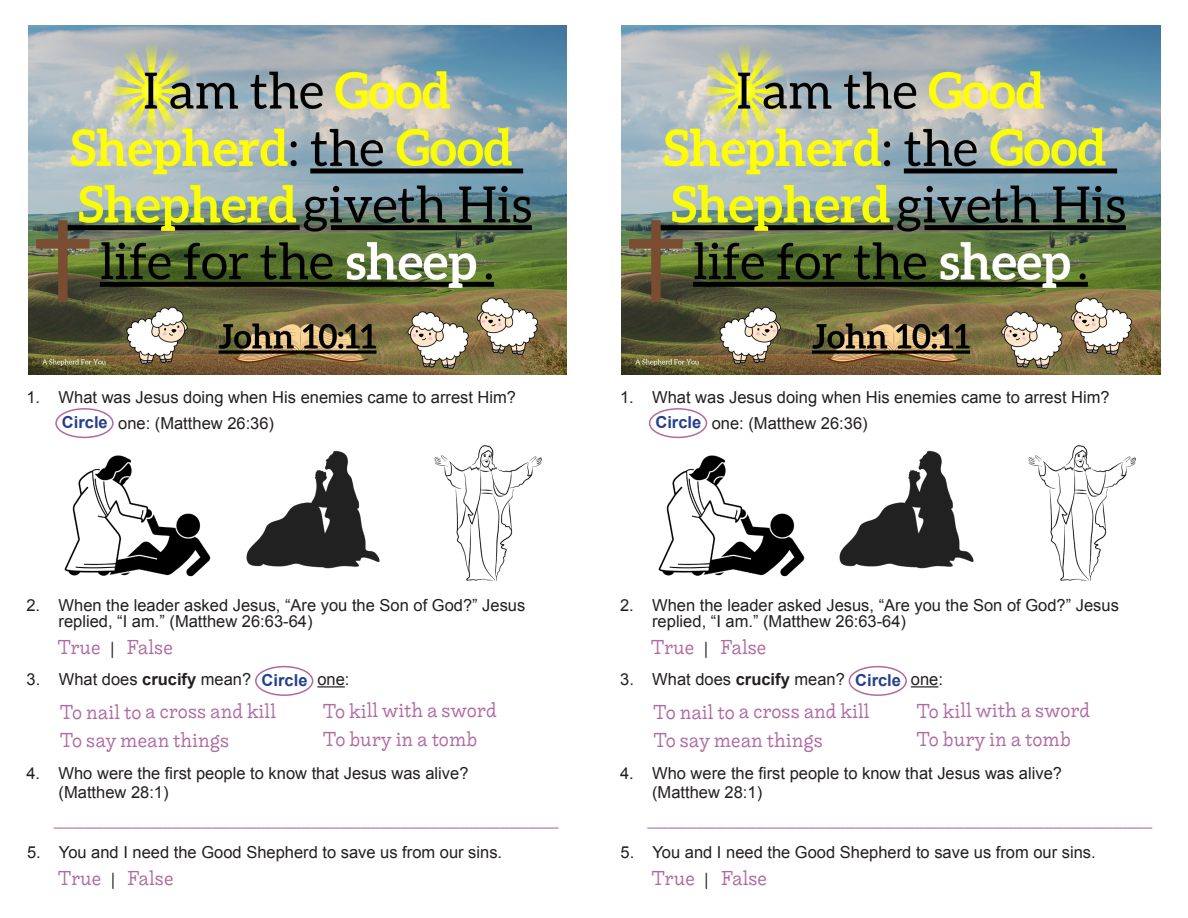
<style>
.page{position:relative;width:1188px;height:918px;background:#fff}
.page>*{position:absolute;margin:0;border:0;box-sizing:border-box;transform-origin:0 0}
.t1{font:19.5px "Liebe Ruth";letter-spacing:-.01em;color:#af6aa0}
.t2{font:16.5px/19.5px "Arial";color:#231f20}
.t3{font:16.5px "Andale Mono";color:#af6aa0}
.t4{font:700 16.5px "Arial";color:#253f8e}
.s1{font-size:16.5px;color:#231f20}
.s2{font-weight:700}
.s3{color:#fff}
</style>
<div class="page">
<div style="left:55px;top:408px;width:59px;height:30px;border:2px solid #af6aa0;border-radius:50%"></div>
<img style="left:64px;top:455px;width:147px;height:122px">
<img style="left:246px;top:450px;width:134px;height:119px">
<img style="left:434px;top:445px;width:108px;height:136px">
<img style="left:28px;top:26px;width:539px;height:348px">
<svg style="left:317px;top:686px;width:28px;height:1px"></svg>
<div style="left:255px;top:666px;width:58px;height:30px;border:2px solid #af6aa0;border-radius:50%"></div>
<div style="left:649px;top:408px;width:58px;height:30px;border:2px solid #af6aa0;border-radius:50%"></div>
<img style="left:658px;top:455px;width:147px;height:122px">
<img style="left:839px;top:450px;width:135px;height:119px">
<img style="left:1028px;top:445px;width:108px;height:136px">
<img style="left:622px;top:26px;width:538px;height:348px">
<svg style="left:911px;top:686px;width:27px;height:1px"></svg>
<div style="left:849px;top:666px;width:58px;height:30px;border:2px solid #af6aa0;border-radius:50%"></div>
<p class="t2" style="left:26px;top:388px;width:491px">1. What was Jesus doing when His enemies came to arrest Him?</p>
<p class="t2" style="left:118px;top:413px;width:157px">one: (Matthew 26:36)</p>
<p class="t4" style="left:62px;top:412px;width:47px">Circle</p>
<p class="t2" style="left:620px;top:388px;width:491px">1. What was Jesus doing when His enemies came to arrest Him?</p>
<p class="t2" style="left:712px;top:413px;width:157px">one: (Matthew 26:36)</p>
<p class="t4" style="left:655px;top:412px;width:47px">Circle</p>
<p class="t2" style="left:26px;top:595px;width:500px">2. When the leader asked Jesus, “Are you the Son of God?” Jesus</p>
<p class="t2" style="left:59px;top:612px;width:256px">replied, “I am.” (Matthew 26:63-64)</p>
<p class="t1" style="left:58px;top:636px;width:117px">True <span class="s1">|</span> False</p>
<p class="t2" style="left:27px;top:670px;width:260px">3. What does <span class="s2">crucify</span> mean? <span class="s3">Circ</span></p>
<p class="t4" style="left:262px;top:670px;width:47px">Circle</p>
<p class="t2" style="left:317px;top:670px;width:34px">one:</p>
<p class="t1" style="left:60px;top:700px;width:218px">To nail to a cross and kill</p>
<p class="t1" style="left:60px;top:729px;width:171px">To say mean things</p>
<p class="t1" style="left:323px;top:699px;width:175px">To kill with a sword</p>
<p class="t1" style="left:323px;top:728px;width:156px">To bury in a tomb</p>
<p class="t2" style="left:59px;top:763px;width:411px;text-indent:-32px">4. Who were the first people to know that Jesus was alive? (Matthew 28:1)</p>
<p class="t3" style="left:54px;top:809px;width:506px">___________________________________________________</p>
<p class="t2" style="left:27px;top:842px;width:477px">5. You and I need the Good Shepherd to save us from our sins.</p>
<p class="t1" style="left:58px;top:867px;width:117px">True <span class="s1">|</span> False</p>
<p class="t2" style="left:620px;top:595px;width:500px">2. When the leader asked Jesus, “Are you the Son of God?” Jesus</p>
<p class="t2" style="left:652px;top:612px;width:256px">replied, “I am.” (Matthew 26:63-64)</p>
<p class="t1" style="left:651px;top:636px;width:117px">True <span class="s1">|</span> False</p>
<p class="t2" style="left:620px;top:670px;width:260px">3. What does <span class="s2">crucify</span> mean? <span class="s3">Circ</span></p>
<p class="t4" style="left:855px;top:670px;width:47px">Circle</p>
<p class="t2" style="left:911px;top:670px;width:34px">one:</p>
<p class="t1" style="left:654px;top:700px;width:218px">To nail to a cross and kill</p>
<p class="t1" style="left:654px;top:729px;width:171px">To say mean things</p>
<p class="t1" style="left:917px;top:699px;width:175px">To kill with a sword</p>
<p class="t1" style="left:917px;top:728px;width:156px">To bury in a tomb</p>
<p class="t2" style="left:652px;top:763px;width:411px;text-indent:-32px">4. Who were the first people to know that Jesus was alive? (Matthew 28:1)</p>
<p class="t3" style="left:648px;top:809px;width:506px">___________________________________________________</p>
<p class="t2" style="left:621px;top:842px;width:477px">5. You and I need the Good Shepherd to save us from our sins.</p>
<p class="t1" style="left:652px;top:867px;width:117px">True <span class="s1">|</span> False</p>
</div>
